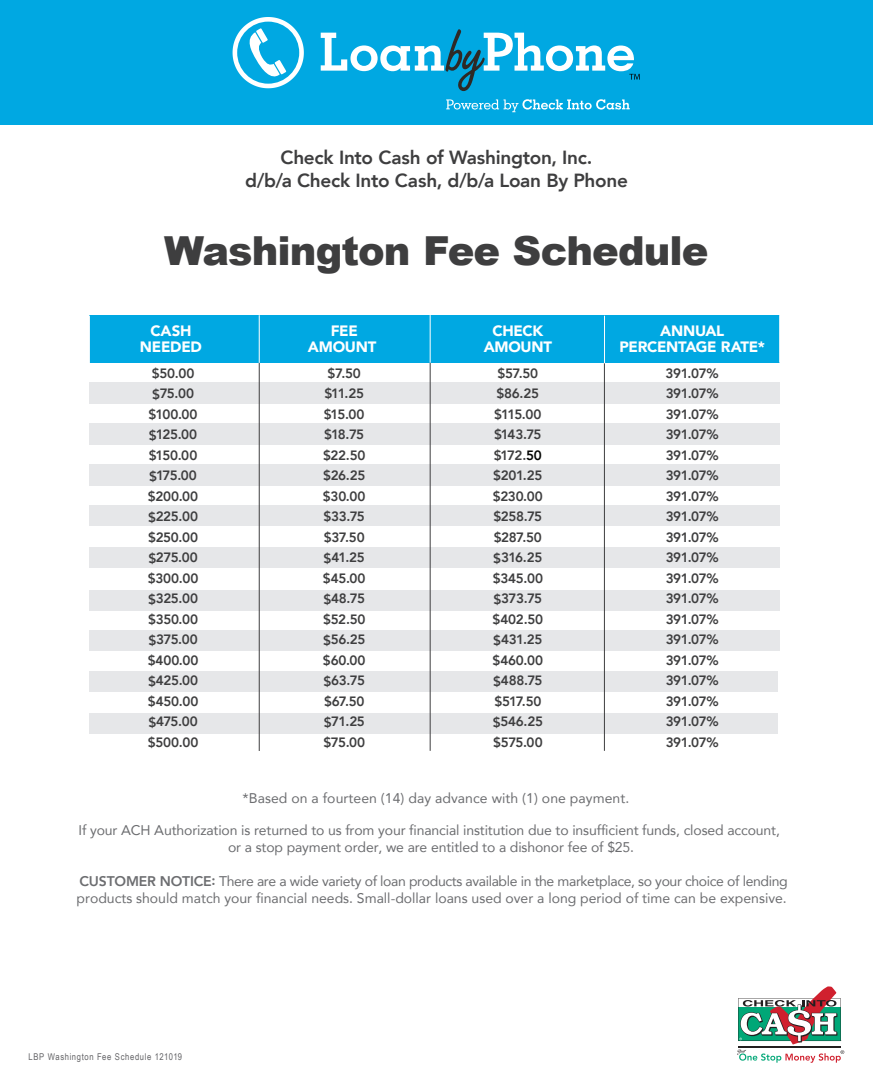
<style>
.page{position:relative;width:873px;height:1089px;background:#fff}
.page>*{position:absolute;margin:0;border:0;box-sizing:border-box;transform-origin:0 0}
.t1{font:900 40px "Arial";letter-spacing:-.025em;color:#3e3e3f}
.t2{font:800 19px/22.8px "Avenir";letter-spacing:-.015em;color:#3e3e3f;text-align:center}
.t3{font:900 15px "Avenir";letter-spacing:-.02em;color:#fff}
.t4{font:14px/16.8px "Avenir";letter-spacing:-.01em;color:#6c6d70;text-align:center}
.t5{font:800 13.5px "Avenir";letter-spacing:-.03em;color:#3e3e3f}
.t6{font:9.35px "Arial Narrow";letter-spacing:.065em;color:#636366}
.s1{color:#040503}
.s2{font-weight:800}
</style>
<div class="page">
<div style="left:0;top:0;width:873px;height:125px;background:#00a8e2"></div>
<div style="left:89px;top:316px;width:691px;height:47px;background:#00a8e2"></div>
<div style="left:89px;top:382px;width:691px;height:21px;background:#e6e7e9"></div>
<div style="left:89px;top:423px;width:691px;height:21px;background:#e6e7e9"></div>
<div style="left:89px;top:464px;width:691px;height:21px;background:#e6e7e9"></div>
<div style="left:89px;top:505px;width:691px;height:21px;background:#e6e7e9"></div>
<div style="left:89px;top:547px;width:691px;height:21px;background:#e6e7e9"></div>
<div style="left:89px;top:590px;width:691px;height:21px;background:#e6e7e9"></div>
<div style="left:89px;top:630px;width:691px;height:21px;background:#e6e7e9"></div>
<div style="left:89px;top:671px;width:689px;height:21px;background:#e6e7e9"></div>
<div style="left:90px;top:713px;width:688px;height:21px;background:#e6e7e9"></div>
<svg style="left:446px;top:99px;width:184px;height:13px"></svg>
<svg style="left:233px;top:17px;width:71px;height:71px"></svg>
<svg style="left:321px;top:29px;width:319px;height:62px"></svg>
<svg style="left:737px;top:986px;width:107px;height:77px"></svg>
<hr style="left:89px;top:316px;width:1px;height:47px;background:#fff">
<hr style="left:259px;top:363px;width:1px;height:388px;background:#3e3e3f">
<hr style="left:259px;top:315px;width:1px;height:48px;background:#fff">
<hr style="left:430px;top:363px;width:1px;height:388px;background:#3e3e3f">
<hr style="left:430px;top:315px;width:1px;height:48px;background:#fff">
<hr style="left:604px;top:363px;width:1px;height:388px;background:#3e3e3f">
<hr style="left:604px;top:316px;width:1px;height:47px;background:#fff">
<hr style="left:779px;top:315px;width:1px;height:48px;background:#fff">
<h2 class="t2" style="left:245px;top:146px;width:384px">Check Into Cash of Washington, Inc.<br>d/b/a Check Into Cash, d/b/a Loan By Phone</h2>
<h1 class="t1" style="left:164px;top:222px;width:546px">Washington Fee Schedule</h1>
<p class="t3" style="left:150px;top:318px;width:42px">CASH</p>
<p class="t3" style="left:331px;top:318px;width:29px">FEE</p>
<p class="t3" style="left:492px;top:318px;width:52px">CHECK</p>
<p class="t3" style="left:660px;top:318px;width:65px">ANNUAL</p>
<p class="t3" style="left:140px;top:334px;width:64px">NEEDED</p>
<p class="t3" style="left:308px;top:334px;width:70px">AMOUNT</p>
<p class="t3" style="left:484px;top:334px;width:70px">AMOUNT</p>
<p class="t3" style="left:620px;top:334px;width:147px">PERCENTAGE RATE*</p>
<p class="t5" style="left:152px;top:362px;width:44px">$50.00</p>
<p class="t5" style="left:328px;top:362px;width:35px">$7.50</p>
<p class="t5" style="left:497px;top:362px;width:42px">$57.50</p>
<p class="t5" style="left:666px;top:362px;width:54px">391.07%</p>
<p class="t5" style="left:152px;top:383px;width:43px">$75.00</p>
<p class="t5" style="left:324px;top:383px;width:41px">$11.25</p>
<p class="t5" style="left:497px;top:383px;width:44px">$86.25</p>
<p class="t5" style="left:666px;top:383px;width:54px">391.07%</p>
<p class="t5" style="left:149px;top:403px;width:51px">$100.00</p>
<p class="t5" style="left:324px;top:403px;width:42px">$15.00</p>
<p class="t5" style="left:494px;top:403px;width:49px">$115.00</p>
<p class="t5" style="left:666px;top:403px;width:54px">391.07%</p>
<p class="t5" style="left:149px;top:424px;width:50px">$125.00</p>
<p class="t5" style="left:324px;top:424px;width:41px">$18.75</p>
<p class="t5" style="left:494px;top:424px;width:49px">$143.75</p>
<p class="t5" style="left:666px;top:424px;width:54px">391.07%</p>
<p class="t5" style="left:149px;top:444px;width:50px">$150.00</p>
<p class="t5" style="left:323px;top:444px;width:44px">$22.50</p>
<p class="t5" style="left:494px;top:444px;width:50px">$172.<span class="s1">50</span></p>
<p class="t5" style="left:666px;top:444px;width:54px">391.07%</p>
<p class="t5" style="left:149px;top:465px;width:49px">$175.00</p>
<p class="t5" style="left:323px;top:465px;width:44px">$26.25</p>
<p class="t5" style="left:493px;top:465px;width:51px">$201.25</p>
<p class="t5" style="left:666px;top:465px;width:54px">391.07%</p>
<p class="t5" style="left:148px;top:485px;width:52px">$200.00</p>
<p class="t5" style="left:323px;top:485px;width:44px">$30.00</p>
<p class="t5" style="left:493px;top:485px;width:52px">$230.00</p>
<p class="t5" style="left:666px;top:485px;width:54px">391.07%</p>
<p class="t5" style="left:148px;top:506px;width:51px">$225.00</p>
<p class="t5" style="left:324px;top:506px;width:43px">$33.75</p>
<p class="t5" style="left:493px;top:506px;width:50px">$258.75</p>
<p class="t5" style="left:666px;top:506px;width:54px">391.07%</p>
<p class="t5" style="left:148px;top:526px;width:51px">$250.00</p>
<p class="t5" style="left:324px;top:526px;width:42px">$37.50</p>
<p class="t5" style="left:494px;top:526px;width:50px">$287.50</p>
<p class="t5" style="left:666px;top:526px;width:54px">391.07%</p>
<p class="t5" style="left:148px;top:547px;width:51px">$275.00</p>
<p class="t5" style="left:324px;top:547px;width:43px">$41.25</p>
<p class="t5" style="left:493px;top:547px;width:51px">$316.25</p>
<p class="t5" style="left:666px;top:547px;width:54px">391.07%</p>
<p class="t5" style="left:148px;top:567px;width:52px">$300.00</p>
<p class="t5" style="left:323px;top:567px;width:44px">$45.00</p>
<p class="t5" style="left:493px;top:567px;width:52px">$345.00</p>
<p class="t5" style="left:666px;top:567px;width:54px">391.07%</p>
<p class="t5" style="left:148px;top:588px;width:51px">$325.00</p>
<p class="t5" style="left:323px;top:588px;width:43px">$48.75</p>
<p class="t5" style="left:493px;top:588px;width:50px">$373.75</p>
<p class="t5" style="left:666px;top:588px;width:54px">391.07%</p>
<p class="t5" style="left:148px;top:608px;width:52px">$350.00</p>
<p class="t5" style="left:323px;top:608px;width:44px">$52.50</p>
<p class="t5" style="left:493px;top:608px;width:52px">$402.50</p>
<p class="t5" style="left:666px;top:608px;width:54px">391.07%</p>
<p class="t5" style="left:148px;top:629px;width:51px">$375.00</p>
<p class="t5" style="left:323px;top:629px;width:44px">$56.25</p>
<p class="t5" style="left:493px;top:629px;width:51px">$431.25</p>
<p class="t5" style="left:666px;top:629px;width:54px">391.07%</p>
<p class="t5" style="left:148px;top:649px;width:52px">$400.00</p>
<p class="t5" style="left:323px;top:649px;width:44px">$60.00</p>
<p class="t5" style="left:493px;top:649px;width:52px">$460.00</p>
<p class="t5" style="left:666px;top:649px;width:54px">391.07%</p>
<p class="t5" style="left:148px;top:670px;width:52px">$425.00</p>
<p class="t5" style="left:323px;top:670px;width:43px">$63.75</p>
<p class="t5" style="left:493px;top:670px;width:51px">$488.75</p>
<p class="t5" style="left:666px;top:670px;width:54px">391.07%</p>
<p class="t5" style="left:148px;top:690px;width:52px">$450.00</p>
<p class="t5" style="left:324px;top:690px;width:42px">$67.50</p>
<p class="t5" style="left:494px;top:690px;width:48px">$517.50</p>
<p class="t5" style="left:666px;top:690px;width:54px">391.07%</p>
<p class="t5" style="left:149px;top:711px;width:51px">$475.00</p>
<p class="t5" style="left:324px;top:711px;width:43px">$71.25</p>
<p class="t5" style="left:493px;top:711px;width:52px">$546.25</p>
<p class="t5" style="left:666px;top:711px;width:54px">391.07%</p>
<p class="t5" style="left:148px;top:731px;width:52px">$500.00</p>
<p class="t5" style="left:323px;top:731px;width:43px">$75.00</p>
<p class="t5" style="left:493px;top:731px;width:51px">$575.00</p>
<p class="t5" style="left:666px;top:731px;width:54px">391.07%</p>
<p class="t4" style="left:243px;top:789px;width:388px">*Based on a fourteen (14) day advance with (1) one payment.</p>
<p class="t4" style="left:79px;top:822px;width:703px">If your ACH Authorization is returned to us from your financial institution due to insufficient funds, closed account, or a stop payment order, we are entitled to a dishonor fee of $25.</p>
<p class="t4" style="left:77px;top:872px;width:713px;text-align:left"><span class="s2">CUSTOMER NOTICE:</span> There are a wide variety of loan products available in the marketplace, so your choice of lending products should match your financial needs. Small-dollar loans used over a long period of time can be expensive.</p>
<p class="t6" style="left:29px;top:1049px;width:155px">LBP Washington Fee Schedule 121019</p>
</div>
